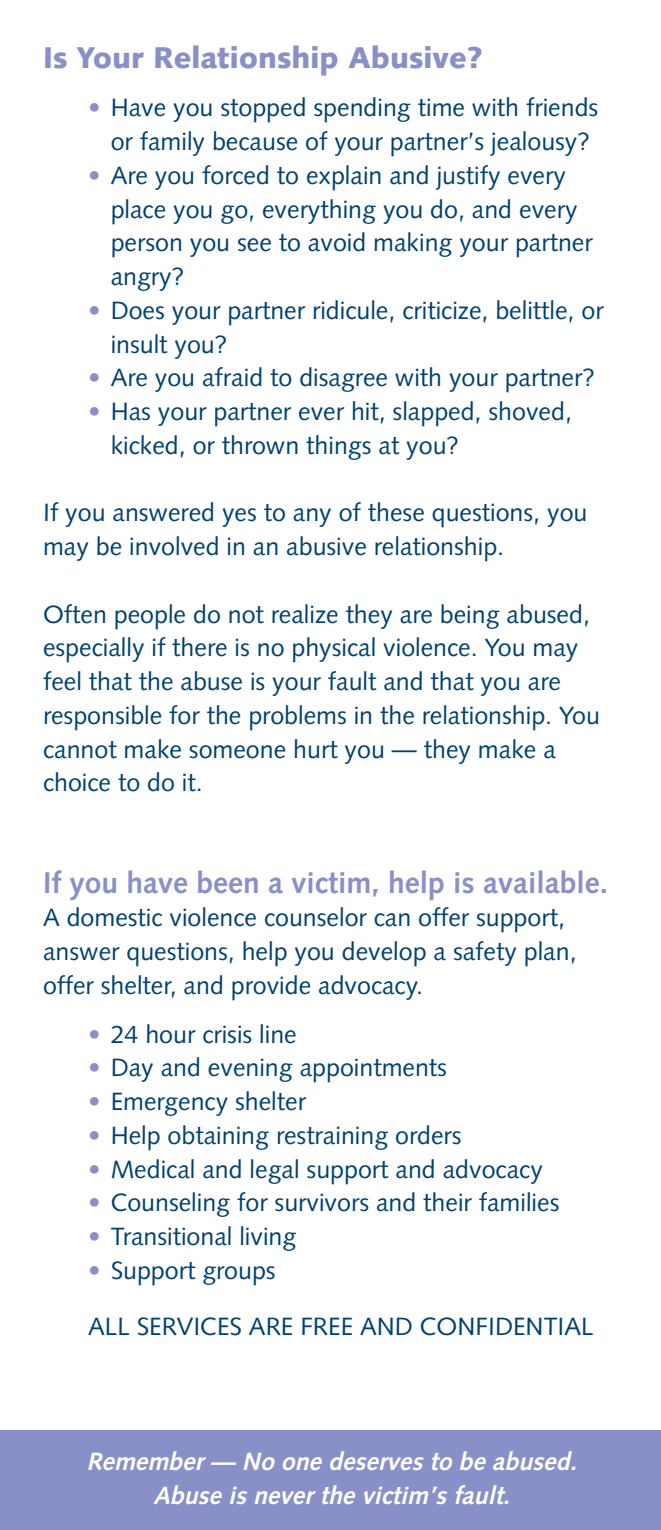
<style>
.page{position:relative;width:661px;height:1530px;background:#fff}
.page>*{position:absolute;margin:0;border:0;box-sizing:border-box;transform-origin:0 0}
.t1{font:700 30px "Syntax";color:#8990c7}
.t2{font:900 30px "Syntax";color:#8990c7}
.t3{font:25px/33.8px "Syntax";color:#004270}
.t4{font:italic 700 25px/33.8px "Syntax";color:#fff;text-align:center}
.s1{color:#8990c7}
</style>
<div class="page">
<div style="left:0;top:1430px;width:660px;height:100px;background:#8990c7"></div>
<p class="t2" style="left:43px;top:45px;width:441px">Is Your Relationship Abusive?</p>
<p class="t3" style="left:88px;top:93px;width:511px;text-align:center"><span class="s1">•</span> Have you stopped spending time with friends or family because of your partner’s jealousy?</p>
<p class="t3" style="left:111px;top:160px;width:483px;text-indent:-22px"><span class="s1">•</span> Are you forced to explain and justify every place you go, everything you do, and every person you see to avoid making your partner angry?</p>
<p class="t3" style="left:111px;top:295px;width:494px;text-indent:-22px"><span class="s1">•</span> Does your partner ridicule, criticize, belittle, or insult you?</p>
<p class="t3" style="left:88px;top:363px;width:508px"><span class="s1">•</span> Are you afraid to disagree with your partner?</p>
<p class="t3" style="left:111px;top:397px;width:462px;text-indent:-22px"><span class="s1">•</span> Has your partner ever hit, slapped, shoved, kicked, or thrown things at you?</p>
<p class="t3" style="left:43px;top:498px;width:545px">If you answered yes to any of these questions, you may be involved in an abusive relationship.</p>
<p class="t3" style="left:43px;top:599px;width:558px">Often people do not realize they are being abused, especially if there is no physical violence. You may feel that the abuse is your fault and that you are responsible for the problems in the relationship. You cannot make someone hurt you — they make a choice to do it.</p>
<p class="t1" style="left:43px;top:870px;width:566px">If you have been a victim, help is available.</p>
<p class="t3" style="left:43px;top:903px;width:534px">A domestic violence counselor can offer support, answer questions, help you develop a safety plan, offer shelter, and provide advocacy.</p>
<p class="t3" style="left:88px;top:1019px;width:210px"><span class="s1">•</span> 24 hour crisis line</p>
<p class="t3" style="left:88px;top:1053px;width:360px"><span class="s1">•</span> Day and evening appointments</p>
<p class="t3" style="left:88px;top:1087px;width:219px"><span class="s1">•</span> Emergency shelter</p>
<p class="t3" style="left:88px;top:1120px;width:374px"><span class="s1">•</span> Help obtaining restraining orders</p>
<p class="t3" style="left:88px;top:1154px;width:456px"><span class="s1">•</span> Medical and legal support and advocacy</p>
<p class="t3" style="left:88px;top:1188px;width:472px"><span class="s1">•</span> Counseling for survivors and their families</p>
<p class="t3" style="left:88px;top:1222px;width:209px"><span class="s1">•</span> Transitional living</p>
<p class="t3" style="left:88px;top:1255px;width:189px"><span class="s1">•</span> Support groups</p>
<p class="t3" style="left:88px;top:1312px;width:506px">ALL SERVICES ARE FREE AND CONFIDENTIAL</p>
<p class="t4" style="left:86px;top:1447px;width:496px">Remember — No one deserves to be abused.<br>Abuse is never the victim’s fault.</p>
</div>
